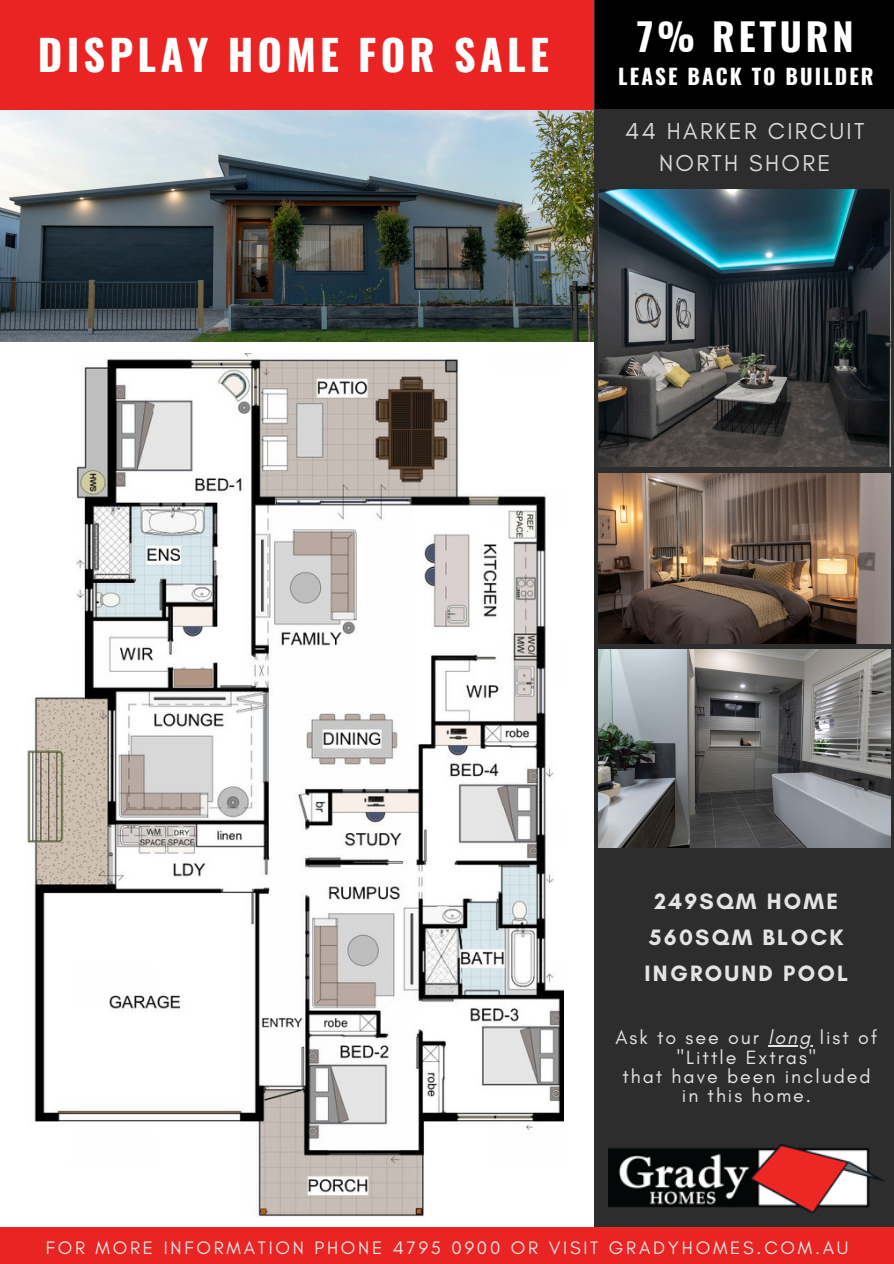
<style>
.page{position:relative;width:894px;height:1264px;background:#fff}
.page>*{position:absolute;margin:0;border:0;box-sizing:border-box;transform-origin:0 0}
.t1{font:700 42px "Oswald";letter-spacing:.1em;color:#fff}
.t2{font:700 37.8px "Oswald";letter-spacing:.1em;color:#fff}
.t3{font:23.4px "Glacial Indifference";letter-spacing:.1em;color:#d9d9d9}
.t4{font:700 22.65px "Glacial Indifference";letter-spacing:.1em;color:#e4e4e4}
.t5{font:700 21.3px "Oswald";letter-spacing:.1em;color:#fff}
.t6{font:19.65px/19.2px "Glacial Indifference";letter-spacing:.1em;color:#e4e4e4;text-align:center}
.t7{font:18.45px "Glacial Indifference";letter-spacing:.15em;color:#e4e4e4}
.s1{font-style:italic}
</style>
<div class="page">
<img style="left:0;top:109px;width:594px;height:232px">
<div style="left:0;top:0;width:893px;height:109px;background:#ea2423"></div>
<div style="left:594px;top:0;width:299px;height:1263px;background:#2d2d2d"></div>
<img style="left:598px;top:473px;width:292px;height:170px">
<img style="left:28px;top:353px;width:535px;height:864px">
<img style="left:598px;top:649px;width:292px;height:199px">
<img style="left:598px;top:189px;width:292px;height:277px">
<img style="left:608px;top:1144px;width:275px;height:68px">
<hr style="left:767px;top:1045px;width:45px;height:1px;background:#e4e4e4">
<div style="left:0;top:1227px;width:893px;height:36px;background:#ea2423"></div>
<div style="left:594px;top:0;width:299px;height:108px;background:#000"></div>
<p class="t1" style="left:38px;top:22px;width:512px">DISPLAY HOME FOR SALE</p>
<p class="t2" style="left:636px;top:7px;width:218px">7% RETURN</p>
<p class="t5" style="left:618px;top:59px;width:257px">LEASE BACK TO BUILDER</p>
<p class="t3" style="left:625px;top:116px;width:241px">44 HARKER CIRCUIT</p>
<p class="t3" style="left:658px;top:149px;width:173px">NORTH SHORE</p>
<p class="t4" style="left:654px;top:887px;width:185px">249SQM HOME</p>
<p class="t4" style="left:649px;top:923px;width:195px">560SQM BLOCK</p>
<p class="t4" style="left:644px;top:959px;width:205px">INGROUND POOL</p>
<p class="t6" style="left:615px;top:1027px;width:263px">Ask to see our <span class="s1">long</span> list of "Little Extras"</p>
<p class="t6" style="left:622px;top:1066px;width:250px">that have been included in this home.</p>
<p class="t7" style="left:46px;top:1236px;width:804px">FOR MORE INFORMATION PHONE 4795 0900 OR VISIT GRADYHOMES.COM.AU</p>
</div>
